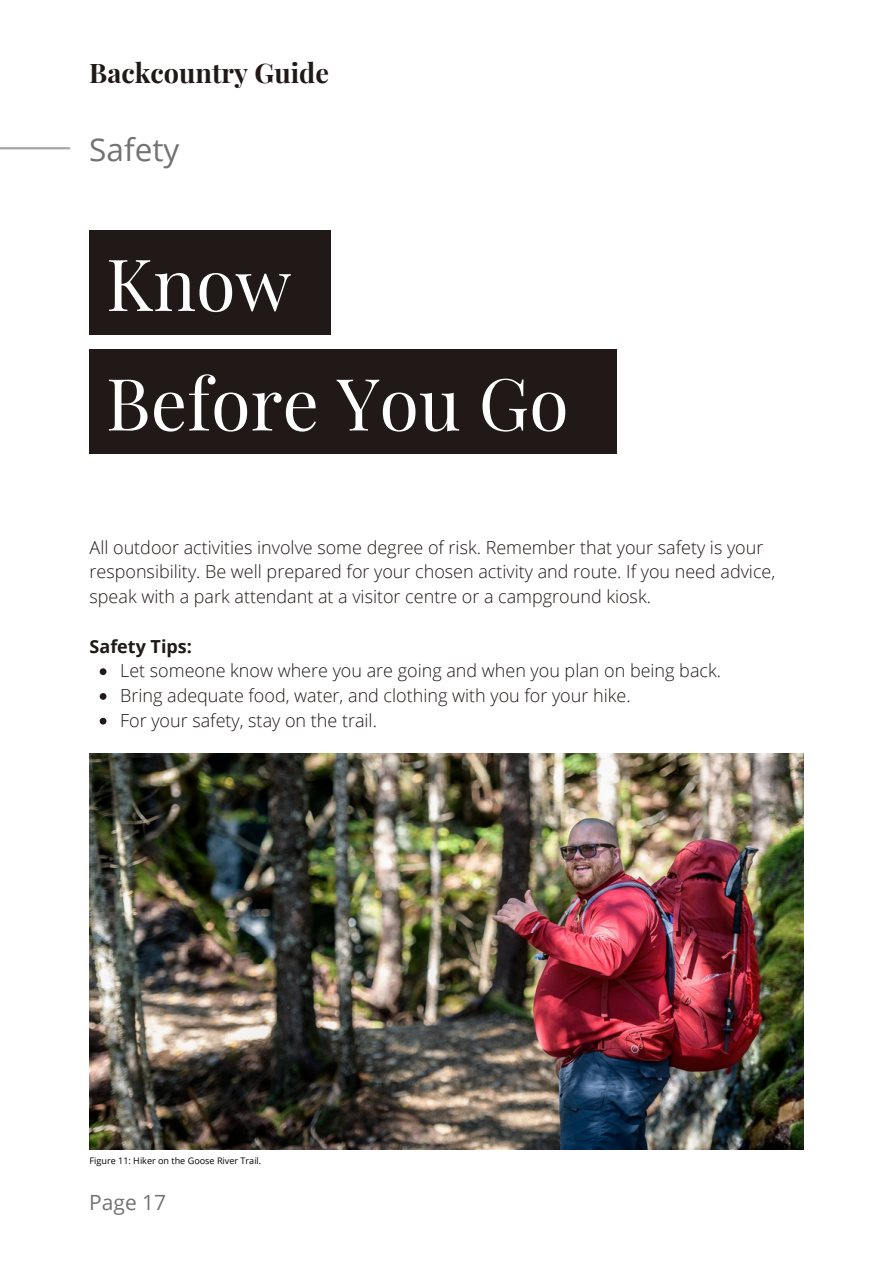
<style>
.page{position:relative;width:893px;height:1264px;background:#fff}
.page>*{position:absolute;margin:0;border:0;box-sizing:border-box;transform-origin:0 0}
.t1{font:72px "Playfair Display";color:#fff}
.t2{font:31.5px "Open Sans";color:#737373}
.t3{font:700 27px "Playfair Display";color:#201917}
.t4{font:21px "Open Sans";color:#737373}
.t5{font:300 18px/24.8px "Open Sans";color:#201917}
.t6{font:700 18px "Open Sans";color:#201917}
.t7{font:9px "Open Sans";color:#000}
</style>
<div class="page">
<div style="left:89px;top:230px;width:242px;height:105px;background:#201917"></div>
<hr style="left:0;top:147px;width:69px;height:2px;background:#a6a6a6">
<div style="left:89px;top:350px;width:527px;height:104px;background:#201917"></div>
<img style="left:89px;top:753px;width:714px;height:396px">
<svg style="left:100px;top:668px;width:6px;height:7px"></svg>
<svg style="left:100px;top:693px;width:6px;height:6px"></svg>
<svg style="left:100px;top:717px;width:6px;height:7px"></svg>
<p class="t3" style="left:89px;top:54px;width:241px">Backcountry Guide</p>
<p class="t2" style="left:89px;top:127px;width:91px">Safety</p>
<p class="t1" style="left:106px;top:233px;width:186px">Know</p>
<p class="t1" style="left:106px;top:352px;width:464px">Before You Go</p>
<p class="t5" style="left:90px;top:534px;width:687px">All outdoor activities involve some degree of risk. Remember that your safety is your responsibility. Be well prepared for your chosen activity and route. If you need advice, speak with a park attendant at a visitor centre or a campground kiosk.</p>
<p class="t6" style="left:90px;top:633px;width:104px">Safety Tips:</p>
<p class="t5" style="left:120px;top:658px;width:602px">Let someone know where you are going and when you plan on being back.</p>
<p class="t5" style="left:120px;top:682px;width:512px">Bring adequate food, water, and clothing with you for your hike.</p>
<p class="t5" style="left:120px;top:707px;width:258px">For your safety, stay on the trail.</p>
<p class="t7" style="left:90px;top:1154px;width:173px">Figure 11: Hiker on the Goose River Trail.</p>
<p class="t4" style="left:89px;top:1187px;width:78px">Page 17</p>
</div>
